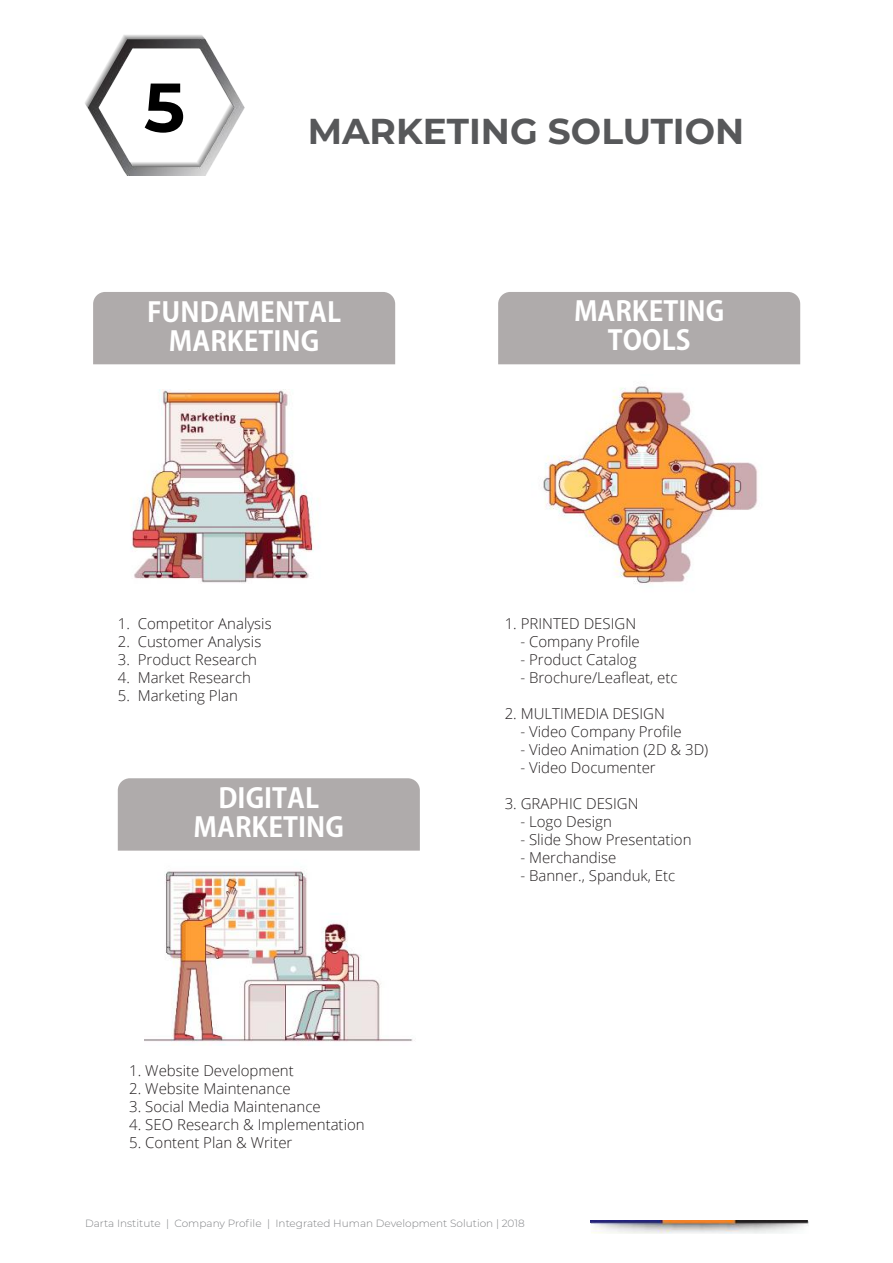
<style>
.page{position:relative;width:893px;height:1263px;background:#fff}
.page>*{position:absolute;margin:0;border:0;box-sizing:border-box;transform-origin:0 0}
.t1{font:700 69px "Montserrat";color:#000}
.Big_caption__black{font:700 36px "Montserrat";color:#57585a}
.t2{font:700 27px/29.1px "Adobe Gothic Std";color:#fff;text-align:center}
.t3{font:300 15px "Open Sans";color:#231f20}
.t4{font:300 10.5px "Montserrat";color:#808285}
</style>
<div class="page">
<img style="left:590px;top:1220px;width:219px;height:13px">
<img style="left:85px;top:35px;width:160px;height:140px">
<div style="left:93px;top:292px;width:302px;height:72px;background:#afabab"></div>
<div style="left:498px;top:292px;width:302px;height:72px;background:#afabab"></div>
<img style="left:130px;top:389px;width:184px;height:194px">
<img style="left:543px;top:386px;width:215px;height:198px">
<div style="left:118px;top:778px;width:302px;height:73px;background:#afabab"></div>
<img style="left:145px;top:871px;width:268px;height:174px">
<p class="t1" style="left:144px;top:58px;width:43px">5</p>
<p class="Big_caption__black" style="left:308px;top:105px;width:438px">MARKETING SOLUTION</p>
<p class="t2" style="left:147px;top:298px;width:196px">FUNDAMENTAL<br>MARKETING</p>
<p class="t2" style="left:574px;top:297px;width:152px">MARKETING<br>TOOLS</p>
<p class="t3" style="left:118px;top:613px;width:155px">1. Competitor Analysis</p>
<p class="t3" style="left:118px;top:631px;width:145px">2. Customer Analysis</p>
<p class="t3" style="left:118px;top:649px;width:141px">3. Product Research</p>
<p class="t3" style="left:118px;top:667px;width:135px">4. Market Research</p>
<p class="t3" style="left:118px;top:685px;width:122px">5. Marketing Plan</p>
<p class="t2" style="left:194px;top:784px;width:152px">DIGITAL<br>MARKETING</p>
<p class="t3" style="left:129px;top:1060px;width:166px">1. Website Development</p>
<p class="t3" style="left:129px;top:1078px;width:163px">2. Website Maintenance</p>
<p class="t3" style="left:129px;top:1096px;width:193px">3. Social Media Maintenance</p>
<p class="t3" style="left:129px;top:1114px;width:237px">4. SEO Research &amp; Implementation</p>
<p class="t3" style="left:129px;top:1132px;width:165px">5. Content Plan &amp; Writer</p>
<p class="t3" style="left:505px;top:613px;width:133px">1. PRINTED DESIGN</p>
<p class="t3" style="left:520px;top:631px;width:121px">- Company Profile</p>
<p class="t3" style="left:520px;top:649px;width:118px">- Product Catalog</p>
<p class="t3" style="left:520px;top:667px;width:159px">- Brochure/Leafleat, etc</p>
<p class="t3" style="left:505px;top:703px;width:162px">2. MULTIMEDIA DESIGN</p>
<p class="t3" style="left:520px;top:721px;width:163px">- Video Company Profile</p>
<p class="t3" style="left:520px;top:739px;width:189px">- Video Animation (2D &amp; 3D)</p>
<p class="t3" style="left:520px;top:757px;width:137px">- Video Documenter</p>
<p class="t3" style="left:505px;top:793px;width:135px">3. GRAPHIC DESIGN</p>
<p class="t3" style="left:520px;top:811px;width:93px">- Logo Design</p>
<p class="t3" style="left:520px;top:829px;width:173px">- Slide Show Presentation</p>
<p class="t3" style="left:520px;top:847px;width:98px">- Merchandise</p>
<p class="t3" style="left:520px;top:865px;width:157px">- Banner., Spanduk, Etc</p>
<p class="t4" style="left:85px;top:1216px;width:441px">Darta Institute | Company Profile | Integrated Human Development Solution | 2018</p>
</div>
